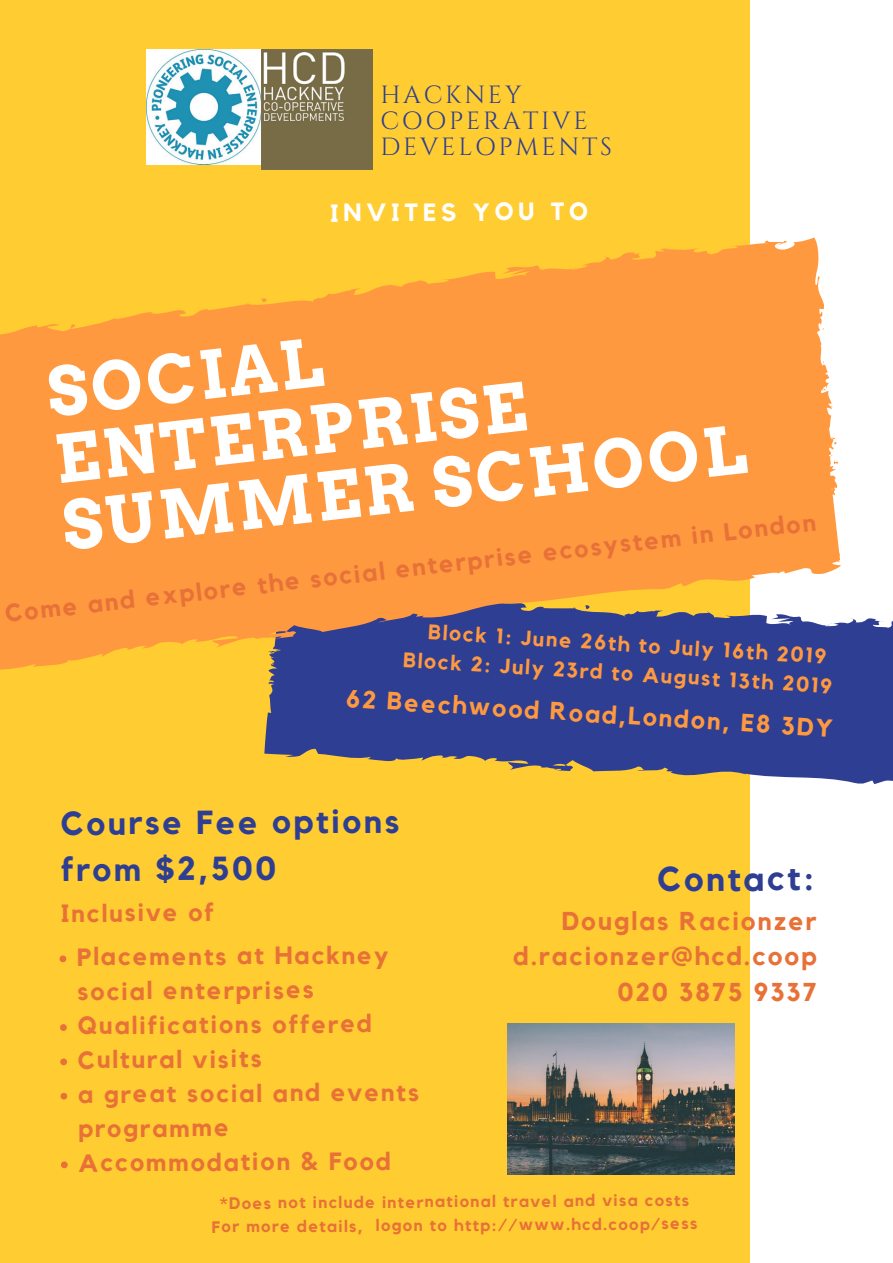
<style>
.page{position:relative;width:893px;height:1263px;background:#fff}
.page>*{position:absolute;margin:0;border:0;box-sizing:border-box;transform-origin:0 0}
.t1{font:700 66px/66.2px "Arvo";color:#fff}
.t2{font:700 34.28px "Kollektif";letter-spacing:.075em;color:#2e3e92}
.t3{font:700 33.08px/46.6px "Kollektif";letter-spacing:.075em;color:#2e3e92}
.t4{font:700 25.72px/35.5px "Kollektif";letter-spacing:.08em;color:#e77137;text-align:right}
.t5{font:700 24.83px/34.3px "Kollektif";letter-spacing:.075em;color:#e77137}
.t6{font:24.83px/25.9px "Cinzel";letter-spacing:.11em;color:#2e3e92}
.t7{font:700 24.83px "Kollektif";color:#ff9940}
.t8{font:700 24.83px "Kollektif";letter-spacing:.185em;color:#fff}
.t9{font:700 21px/29.1px "Kollektif";color:#ff9940;text-align:center}
.t10{font:700 16.58px/23.5px "Kollektif";letter-spacing:.075em;color:#e77137;text-align:center}
</style>
<div class="page">
<div style="left:0;top:0;width:750px;height:1263px;background:#ffcc31"></div>
<svg style="left:60px;top:955px;width:6px;height:7px"></svg>
<svg style="left:60px;top:1024px;width:7px;height:7px"></svg>
<svg style="left:60px;top:1058px;width:7px;height:7px"></svg>
<svg style="left:60px;top:1093px;width:7px;height:6px"></svg>
<svg style="left:61px;top:1161px;width:7px;height:7px"></svg>
<svg style="left:264px;top:618px;width:629px;height:167px;fill:#2e3e92"></svg>
<svg style="left:0;top:237px;width:858px;height:446px;fill:#ff9940"></svg>
<img style="left:147px;top:50px;width:114px;height:114px">
<img style="left:508px;top:1023px;width:227px;height:151px">
<img style="left:261px;top:49px;width:111px;height:121px">
<svg style="left:404px;top:652px;width:32px;height:17px"></svg>
<p class="t6" style="left:380px;top:83px;width:233px">HACKNEY<br>COOPERATIVE<br>DEVELOPMENTS</p>
<p class="t8" style="left:330px;top:201px;width:260px">INVITES YOU TO</p>
<h1 class="t1" style="left:44px;top:359px;width:690px;rotate:-6deg">SOCIAL<br>ENTERPRISE<br>SUMMER SCHOOL</h1>
<p class="t5" style="left:3px;top:594px;width:817px;rotate:-6deg">Come and explore the social enterprise ecosystem in London</p>
<p class="t9" style="left:429px;top:616px;width:408px;rotate:4deg">Block 1: June 26th to July 16th 2019 ck 2: July 23rd to August 13th 2019</p>
<p class="t7" style="left:347px;top:685px;width:489px;rotate:4deg">62 Beechwood Road,London, E8 3DY</p>
<h3 class="t3" style="left:61px;top:800px;width:340px">Course Fee options from $2,500</h3>
<p class="t5" style="left:77px;top:892px;width:313px;line-height:43.1px;text-indent:-16px">Inclusive of<br>Placements at Hackney</p>
<p class="t5" style="left:77px;top:974px;width:343px">social enterprises<br>Qualifications offered<br>Cultural visits<br>a great social and events programme<br>Accommodation &amp; Food</p>
<h2 class="t2" style="left:657px;top:863px;width:159px">Contact:</h2>
<p class="t4" style="left:513px;top:904px;width:304px">Douglas Racionzer d.racionzer@hcd.coop<br>020 3875 9337</p>
<p class="t10" style="left:212px;top:1190px;width:487px">*Does not include international travel and visa costs<br>For more details, logon to http://www.hcd.coop/sess</p>
</div>
